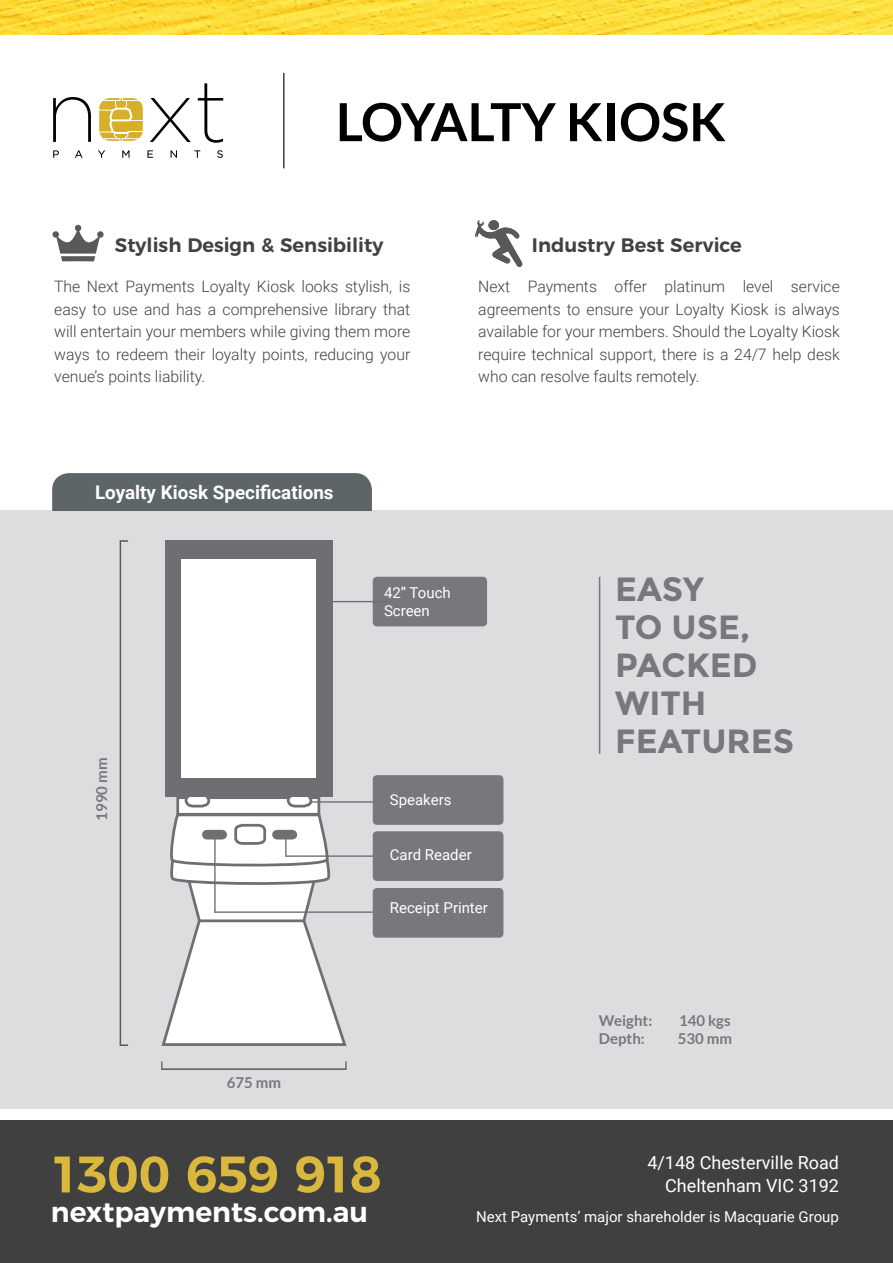
<style>
.page{position:relative;width:893px;height:1263px;background:#fff}
.page>*{position:absolute;margin:0;border:0;box-sizing:border-box;transform-origin:0 0}
.t1{font:700 52.5px "Lato";color:#000}
.t2{font:600 51.3px "Montserrat";letter-spacing:-.025em;color:#dab73d}
.t3{font:700 33.6px/38.1px "Montserrat";color:#77787b}
.t4{font:600 28.2px "Montserrat";color:#fff}
.t5{font:600 19.5px "Montserrat";color:#414042}
.t6{font:700 18.9px "Roboto";color:#fff}
.t7{font:18px/22.5px "Roboto";color:#fff;text-align:right}
.t8{font:300 15.75px/22.5px "Roboto";color:#414042;text-align:justify}
.t9{font:15px/17.4px "Roboto";color:#fff}
.t10{font:700 15px "Lato";color:#77787b}
</style>
<div class="page">
<div style="left:0;top:510px;width:893px;height:599px;background:#dcddde"></div>
<img style="left:0;top:0;width:893px;height:34px">
<div style="left:373px;top:577px;width:114px;height:49px;background:#77787b;border-radius:4px"></div>
<hr style="left:283px;top:73px;width:1px;height:95px;background:#000">
<svg style="left:53px;top:150px;width:6px;height:8px"></svg>
<svg style="left:75px;top:150px;width:8px;height:8px"></svg>
<svg style="left:98px;top:150px;width:7px;height:8px"></svg>
<svg style="left:122px;top:150px;width:8px;height:8px"></svg>
<svg style="left:147px;top:150px;width:6px;height:8px"></svg>
<svg style="left:171px;top:150px;width:6px;height:8px"></svg>
<svg style="left:194px;top:150px;width:6px;height:8px"></svg>
<svg style="left:217px;top:150px;width:6px;height:8px"></svg>
<svg style="left:99px;top:98px;width:44px;height:43px;background:#dfc25b"></svg>
<svg style="left:53px;top:97px;width:38px;height:45px"></svg>
<svg style="left:150px;top:98px;width:41px;height:44px"></svg>
<svg style="left:198px;top:83px;width:25px;height:60px"></svg>
<div style="left:52px;top:473px;width:320px;height:37px;background:#5e6568"></div>
<div style="left:373px;top:888px;width:130px;height:50px;background:#77787b;border-radius:4px"></div>
<hr style="left:273px;top:601px;width:115px;height:1px;background:#6e6f72">
<svg style="left:161px;top:797px;width:186px;height:249px"></svg>
<div style="left:165px;top:540px;width:168px;height:257px;background:#6e6f72"></div>
<div style="left:181px;top:559px;width:135px;height:218px;background:#fff"></div>
<hr style="left:311px;top:801px;width:67px;height:2px;background:#6e6f72">
<hr style="left:286px;top:855px;width:90px;height:2px;background:#6e6f72">
<hr style="left:285px;top:832px;width:2px;height:25px;background:#6e6f72">
<hr style="left:214px;top:837px;width:2px;height:76px;background:#6e6f72">
<svg style="left:475px;top:220px;width:48px;height:47px"></svg>
<svg style="left:53px;top:225px;width:51px;height:36px"></svg>
<svg style="left:161px;top:1061px;width:186px;height:9px"></svg>
<svg style="left:120px;top:540px;width:8px;height:506px"></svg>
<hr style="left:215px;top:911px;width:158px;height:2px;background:#6e6f72">
<div style="left:373px;top:775px;width:130px;height:50px;background:#77787b;border-radius:4px"></div>
<div style="left:373px;top:831px;width:130px;height:50px;background:#77787b;border-radius:4px"></div>
<hr style="left:599px;top:577px;width:1px;height:177px;background:#77787b">
<div style="left:0;top:1120px;width:893px;height:143px;background:#404040"></div>
<h1 class="t1" style="left:336px;top:92px;width:391px">LOYALTY KIOSK</h1>
<p class="t5" style="left:115px;top:229px;width:270px">Stylish Design &amp; Sensibility</p>
<p class="t5" style="left:532px;top:229px;width:211px">Industry Best Service</p>
<p class="t8" style="left:54px;top:275px;width:358px">The Next Payments Loyalty Kiosk looks stylish, is easy to use and has a comprehensive library that will entertain your members while giving them more ways to redeem their loyalty points, reducing your venue’s points liability.</p>
<p class="t8" style="left:478px;top:275px;width:363px">Next Payments offer platinum level service agreements to ensure your Loyalty Kiosk is always available for your members. Should the Loyalty Kiosk require technical support, there is a 24/7 help desk who can resolve faults remotely.</p>
<p class="t6" style="left:95px;top:479px;width:240px">Loyalty Kiosk Specifications</p>
<p class="t9" style="left:384px;top:584px;width:68px">42” Touch<br>Screen</p>
<p class="t10" style="left:93px;top:821px;width:64px;rotate:-90deg">1990 mm</p>
<p class="t9" style="left:390px;top:790px;width:63px">Speakers</p>
<p class="t9" style="left:390px;top:846px;width:83px">Card Reader</p>
<p class="t9" style="left:390px;top:898px;width:100px">Receipt Printer</p>
<p class="t10" style="left:227px;top:1074px;width:56px">675 mm</p>
<h3 class="t3" style="left:615px;top:570px;width:181px">EASY<br>TO USE,<br>PACKED<br>WITH<br>FEATU RES</h3>
<p class="t10" style="left:599px;top:1012px;width:55px">Weight:</p>
<p class="t10" style="left:679px;top:1012px;width:53px">140 kgs</p>
<p class="t10" style="left:599px;top:1030px;width:47px">Depth:</p>
<p class="t10" style="left:678px;top:1030px;width:56px">530 mm</p>
<h2 class="t2" style="left:50px;top:1132px;width:333px">1300 659 918</h2>
<h3 class="t4" style="left:51px;top:1189px;width:319px">nextpayments.com.au</h3>
<p class="t7" style="left:647px;top:1151px;width:193px">4/148 Chesterville Road<br>Cheltenham VIC 3192</p>
<p class="t9" style="left:476px;top:1208px;width:364px">Next Payments’ major shareholder is Macquarie Group</p>
</div>
